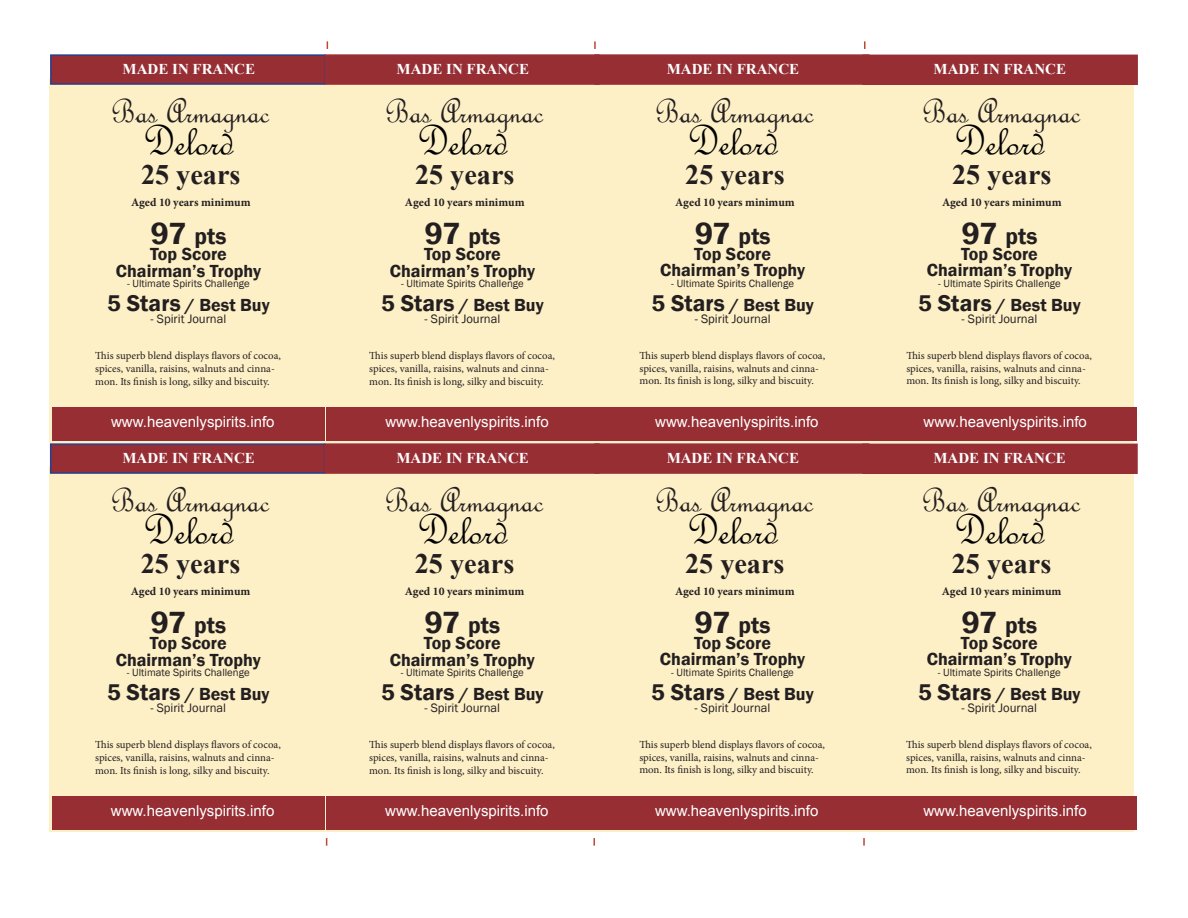
<style>
.page{position:relative;width:1188px;height:918px;background:#fff}
.page>*{position:absolute;margin:0;border:0;box-sizing:border-box;transform-origin:0 0}
.t1{font:45px "French Script";color:#000}
.t2{font:36px "French Script";color:#231f20}
.t3{font:700 28.2px "Times New Roman";color:#231f20}
.t4{font:600 23.4px "Franklin Gothic";color:#231f20}
.t5{font:600 18px "Franklin Gothic";color:#231f20}
.t6{font:15px "Arial";color:#fff}
.t7{font:700 15px "Times New Roman";color:#fff}
.t8{font:12.6px "Franklin Gothic";color:#231f20}
.t9{font:700 11.7px "Minion Pro";color:#231f20}
.t10{font:10.8px/12.9px "Minion Pro";color:#231f20}
.t11{font:10.8px "Franklin Gothic";color:#231f20}
.s1{font-size:31.5px}
.s2{font-size:23.4px}
</style>
<div class="page">
<div style="left:49px;top:78px;width:1085px;height:364px;background:#fdefc6"></div>
<div style="left:52px;top:408px;width:273px;height:33px;background:#962e33"></div>
<div style="left:50px;top:54px;width:275px;height:31px;background:#962e33;border:2px solid #253f8e"></div>
<svg style="left:864px;top:41px;width:2px;height:8px"></svg>
<svg style="left:594px;top:41px;width:2px;height:8px"></svg>
<div style="left:326px;top:408px;width:273px;height:33px;background:#962e33"></div>
<div style="left:324px;top:54px;width:276px;height:31px;background:#962e33;border:2px solid #962e33"></div>
<div style="left:596px;top:408px;width:273px;height:33px;background:#962e33"></div>
<div style="left:594px;top:54px;width:276px;height:31px;background:#962e33;border:2px solid #962e33"></div>
<div style="left:864px;top:408px;width:273px;height:33px;background:#962e33"></div>
<div style="left:863px;top:55px;width:275px;height:30px;background:#962e33"></div>
<div style="left:49px;top:467px;width:1085px;height:364px;background:#fdefc6"></div>
<div style="left:52px;top:797px;width:273px;height:33px;background:#962e33"></div>
<div style="left:50px;top:443px;width:275px;height:31px;background:#962e33;border:2px solid #253f8e"></div>
<div style="left:326px;top:797px;width:273px;height:33px;background:#962e33"></div>
<div style="left:324px;top:443px;width:276px;height:31px;background:#962e33;border:2px solid #962e33"></div>
<div style="left:596px;top:797px;width:273px;height:33px;background:#962e33"></div>
<div style="left:594px;top:443px;width:275px;height:31px;background:#962e33;border:2px solid #962e33"></div>
<div style="left:864px;top:797px;width:273px;height:33px;background:#962e33"></div>
<div style="left:862px;top:444px;width:276px;height:30px;background:#962e33"></div>
<svg style="left:863px;top:838px;width:2px;height:8px"></svg>
<svg style="left:593px;top:838px;width:2px;height:8px"></svg>
<p class="t7" style="left:123px;top:59px;width:134px">MADE IN FRANCE</p>
<p class="t7" style="left:397px;top:59px;width:134px">MADE IN FRANCE</p>
<p class="t7" style="left:667px;top:58px;width:134px">MADE IN FRANCE</p>
<p class="t7" style="left:934px;top:58px;width:134px">MADE IN FRANCE</p>
<p class="t2" style="left:111px;top:89px;width:159px">Bas Armagnac</p>
<p class="t1" style="left:143px;top:113px;width:92px">Delord</p>
<p class="t3" style="left:141px;top:155px;width:101px">25 years</p>
<p class="t2" style="left:385px;top:89px;width:159px">Bas Armagnac</p>
<p class="t1" style="left:417px;top:113px;width:92px">Delord</p>
<p class="t3" style="left:415px;top:155px;width:101px">25 years</p>
<p class="t2" style="left:655px;top:89px;width:159px">Bas Armagnac</p>
<p class="t1" style="left:687px;top:113px;width:92px">Delord</p>
<p class="t3" style="left:685px;top:155px;width:101px">25 years</p>
<p class="t2" style="left:922px;top:89px;width:159px">Bas Armagnac</p>
<p class="t1" style="left:954px;top:113px;width:92px">Delord</p>
<p class="t3" style="left:952px;top:155px;width:101px">25 years</p>
<p class="t9" style="left:131px;top:194px;width:121px">Aged 10 years minimum</p>
<p class="t9" style="left:405px;top:194px;width:121px">Aged 10 years minimum</p>
<p class="t9" style="left:675px;top:194px;width:121px">Aged 10 years minimum</p>
<p class="t9" style="left:942px;top:194px;width:121px">Aged 10 years minimum</p>
<p class="t4" style="left:151px;top:222px;width:77px"><span class="s1">97</span> pts</p>
<p class="t5" style="left:150px;top:243px;width:78px">Top Score</p>
<p class="t5" style="left:116px;top:260px;width:147px">Chairman’s Trophy</p>
<p class="t11" style="left:127px;top:277px;width:124px">- Ultimate Spirits Challenge</p>
<p class="t5" style="left:107px;top:294px;width:164px"><span class="s2">5 Stars</span> / Best Buy</p>
<p class="t8" style="left:151px;top:311px;width:77px">- Spirit Journal</p>
<p class="t4" style="left:425px;top:222px;width:77px"><span class="s1">97</span> pts</p>
<p class="t5" style="left:424px;top:243px;width:78px">Top Score</p>
<p class="t5" style="left:390px;top:260px;width:147px">Chairman’s Trophy</p>
<p class="t11" style="left:401px;top:277px;width:124px">- Ultimate Spirits Challenge</p>
<p class="t5" style="left:381px;top:294px;width:164px"><span class="s2">5 Stars</span> / Best Buy</p>
<p class="t8" style="left:425px;top:311px;width:77px">- Spirit Journal</p>
<p class="t4" style="left:695px;top:222px;width:77px"><span class="s1">97</span> pts</p>
<p class="t5" style="left:694px;top:243px;width:78px">Top Score</p>
<p class="t5" style="left:660px;top:259px;width:147px">Chairman’s Trophy</p>
<p class="t11" style="left:671px;top:277px;width:124px">- Ultimate Spirits Challenge</p>
<p class="t5" style="left:651px;top:294px;width:164px"><span class="s2">5 Stars</span> / Best Buy</p>
<p class="t8" style="left:695px;top:311px;width:77px">- Spirit Journal</p>
<p class="t4" style="left:962px;top:222px;width:77px"><span class="s1">97</span> pts</p>
<p class="t5" style="left:961px;top:243px;width:78px">Top Score</p>
<p class="t5" style="left:927px;top:259px;width:147px">Chairman’s Trophy</p>
<p class="t11" style="left:938px;top:277px;width:124px">- Ultimate Spirits Challenge</p>
<p class="t5" style="left:918px;top:294px;width:164px"><span class="s2">5 Stars</span> / Best Buy</p>
<p class="t8" style="left:962px;top:311px;width:77px">- Spirit Journal</p>
<p class="t10" style="left:95px;top:349px;width:187px">This superb blend displays flavors of cocoa, spices, vanilla, raisins, walnuts and cinna&shy;mon. Its finish is long, silky and biscuity.</p>
<p class="t10" style="left:369px;top:349px;width:187px">This superb blend displays flavors of cocoa, spices, vanilla, raisins, walnuts and cinna&shy;mon. Its finish is long, silky and biscuity.</p>
<p class="t10" style="left:640px;top:349px;width:187px">This superb blend displays flavors of cocoa, spices, vanilla, raisins, walnuts and cinna&shy;mon. Its finish is long, silky and biscuity.</p>
<p class="t10" style="left:906px;top:349px;width:187px">This superb blend displays flavors of cocoa, spices, vanilla, raisins, walnuts and cinna&shy;mon. Its finish is long, silky and biscuity.</p>
<p class="t6" style="left:111px;top:412px;width:165px">www.heavenlyspirits.info</p>
<p class="t6" style="left:385px;top:412px;width:165px">www.heavenlyspirits.info</p>
<p class="t6" style="left:655px;top:412px;width:165px">www.heavenlyspirits.info</p>
<p class="t6" style="left:924px;top:412px;width:165px">www.heavenlyspirits.info</p>
<p class="t7" style="left:122px;top:448px;width:134px">MADE IN FRANCE</p>
<p class="t7" style="left:667px;top:447px;width:134px">MADE IN FRANCE</p>
<p class="t7" style="left:933px;top:447px;width:134px">MADE IN FRANCE</p>
<p class="t7" style="left:396px;top:448px;width:134px">MADE IN FRANCE</p>
<p class="t2" style="left:111px;top:478px;width:159px">Bas Armagnac</p>
<p class="t1" style="left:143px;top:502px;width:92px">Delord</p>
<p class="t3" style="left:141px;top:544px;width:101px">25 years</p>
<p class="t2" style="left:385px;top:478px;width:159px">Bas Armagnac</p>
<p class="t1" style="left:417px;top:502px;width:92px">Delord</p>
<p class="t3" style="left:415px;top:544px;width:101px">25 years</p>
<p class="t2" style="left:655px;top:478px;width:159px">Bas Armagnac</p>
<p class="t1" style="left:687px;top:502px;width:92px">Delord</p>
<p class="t3" style="left:685px;top:544px;width:101px">25 years</p>
<p class="t2" style="left:922px;top:478px;width:159px">Bas Armagnac</p>
<p class="t1" style="left:954px;top:502px;width:92px">Delord</p>
<p class="t3" style="left:952px;top:544px;width:101px">25 years</p>
<p class="t9" style="left:131px;top:583px;width:121px">Aged 10 years minimum</p>
<p class="t9" style="left:405px;top:583px;width:121px">Aged 10 years minimum</p>
<p class="t9" style="left:675px;top:583px;width:121px">Aged 10 years minimum</p>
<p class="t9" style="left:942px;top:583px;width:121px">Aged 10 years minimum</p>
<p class="t4" style="left:150px;top:611px;width:77px"><span class="s1">97</span> pts</p>
<p class="t5" style="left:150px;top:632px;width:78px">Top Score</p>
<p class="t5" style="left:116px;top:649px;width:147px">Chairman’s Trophy</p>
<p class="t11" style="left:127px;top:666px;width:124px">- Ultimate Spirits Challenge</p>
<p class="t5" style="left:107px;top:683px;width:164px"><span class="s2">5 Stars</span> / Best Buy</p>
<p class="t8" style="left:150px;top:700px;width:77px">- Spirit Journal</p>
<p class="t4" style="left:424px;top:611px;width:77px"><span class="s1">97</span> pts</p>
<p class="t5" style="left:424px;top:632px;width:78px">Top Score</p>
<p class="t5" style="left:390px;top:649px;width:147px">Chairman’s Trophy</p>
<p class="t11" style="left:401px;top:666px;width:124px">- Ultimate Spirits Challenge</p>
<p class="t5" style="left:381px;top:683px;width:164px"><span class="s2">5 Stars</span> / Best Buy</p>
<p class="t8" style="left:424px;top:700px;width:77px">- Spirit Journal</p>
<p class="t4" style="left:695px;top:611px;width:77px"><span class="s1">97</span> pts</p>
<p class="t5" style="left:694px;top:632px;width:78px">Top Score</p>
<p class="t5" style="left:660px;top:648px;width:147px">Chairman’s Trophy</p>
<p class="t11" style="left:671px;top:666px;width:124px">- Ultimate Spirits Challenge</p>
<p class="t5" style="left:651px;top:683px;width:164px"><span class="s2">5 Stars</span> / Best Buy</p>
<p class="t8" style="left:695px;top:700px;width:77px">- Spirit Journal</p>
<p class="t4" style="left:961px;top:611px;width:77px"><span class="s1">97</span> pts</p>
<p class="t5" style="left:961px;top:632px;width:78px">Top Score</p>
<p class="t5" style="left:927px;top:648px;width:147px">Chairman’s Trophy</p>
<p class="t11" style="left:938px;top:666px;width:124px">- Ultimate Spirits Challenge</p>
<p class="t5" style="left:918px;top:683px;width:164px"><span class="s2">5 Stars</span> / Best Buy</p>
<p class="t8" style="left:961px;top:700px;width:77px">- Spirit Journal</p>
<p class="t10" style="left:95px;top:738px;width:187px">This superb blend displays flavors of cocoa, spices, vanilla, raisins, walnuts and cinna&shy;mon. Its finish is long, silky and biscuity.</p>
<p class="t10" style="left:369px;top:738px;width:187px">This superb blend displays flavors of cocoa, spices, vanilla, raisins, walnuts and cinna&shy;mon. Its finish is long, silky and biscuity.</p>
<p class="t10" style="left:639px;top:738px;width:187px">This superb blend displays flavors of cocoa, spices, vanilla, raisins, walnuts and cinna&shy;mon. Its finish is long, silky and biscuity.</p>
<p class="t10" style="left:906px;top:738px;width:187px">This superb blend displays flavors of cocoa, spices, vanilla, raisins, walnuts and cinna&shy;mon. Its finish is long, silky and biscuity.</p>
<p class="t6" style="left:111px;top:801px;width:165px">www.heavenlyspirits.info</p>
<p class="t6" style="left:385px;top:801px;width:165px">www.heavenlyspirits.info</p>
<p class="t6" style="left:655px;top:801px;width:165px">www.heavenlyspirits.info</p>
<p class="t6" style="left:923px;top:801px;width:165px">www.heavenlyspirits.info</p>
</div>
